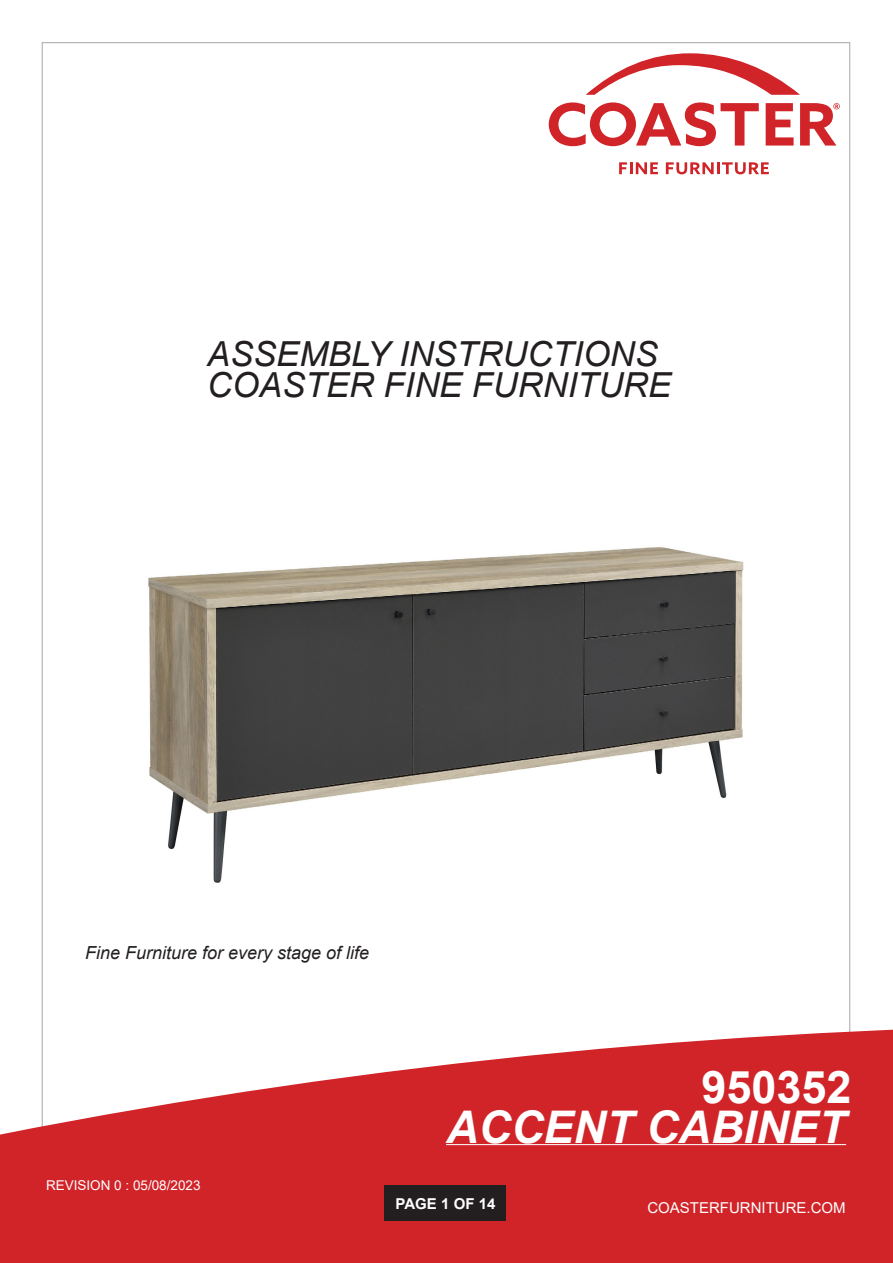
<style>
.page{position:relative;width:893px;height:1263px;background:#fff}
.page>*{position:absolute;margin:0;border:0;box-sizing:border-box;transform-origin:0 0}
.t1{font:italic 700 45px "Arial";color:#fff}
.t2{font:700 45px "Arial";color:#fff}
.t3{font:italic 34.5px/31px "Arial";color:#231f20}
.t4{font:italic 18px "Arial";color:#231f20}
.t5{font:15px "Arial";color:#fff}
.t6{font:700 15px "Arial";color:#fff}
.t7{font:13.5px "Arial";color:#fff}
</style>
<div class="page">
<svg style="left:0;top:1024px;width:893px;height:239px;fill:#d12429"></svg>
<div style="left:385px;top:1185px;width:121px;height:36px;background:#231f20"></div>
<svg style="left:619px;top:162px;width:39px;height:12px"></svg>
<svg style="left:666px;top:162px;width:103px;height:12px"></svg>
<svg style="left:586px;top:53px;width:214px;height:42px"></svg>
<svg style="left:549px;top:102px;width:210px;height:44px"></svg>
<svg style="left:800px;top:103px;width:40px;height:43px"></svg>
<svg style="left:766px;top:103px;width:28px;height:43px"></svg>
<hr style="left:446px;top:1144px;width:400px;height:1px;background:#fff">
<img style="left:148px;top:547px;width:596px;height:336px">
<p class="t3" style="left:207px;top:339px;width:465px">ASSEMBLY INSTRUCTIONS<br>COASTER FINE FURNITURE</p>
<p class="t4" style="left:85px;top:941px;width:286px">Fine Furniture for every stage of life</p>
<p class="t7" style="left:46px;top:1176px;width:156px">REVISION 0 : 05/08/2023</p>
<h1 class="t2" style="left:701px;top:1055px;width:152px">950352</h1>
<h1 class="t1" style="left:446px;top:1097px;width:401px">ACCENT CABINET</h1>
<p class="t6" style="left:396px;top:1193px;width:101px">PAGE 1 OF 14</p>
<p class="t5" style="left:647px;top:1197px;width:200px">COASTERFURNITURE.COM</p>
</div>
